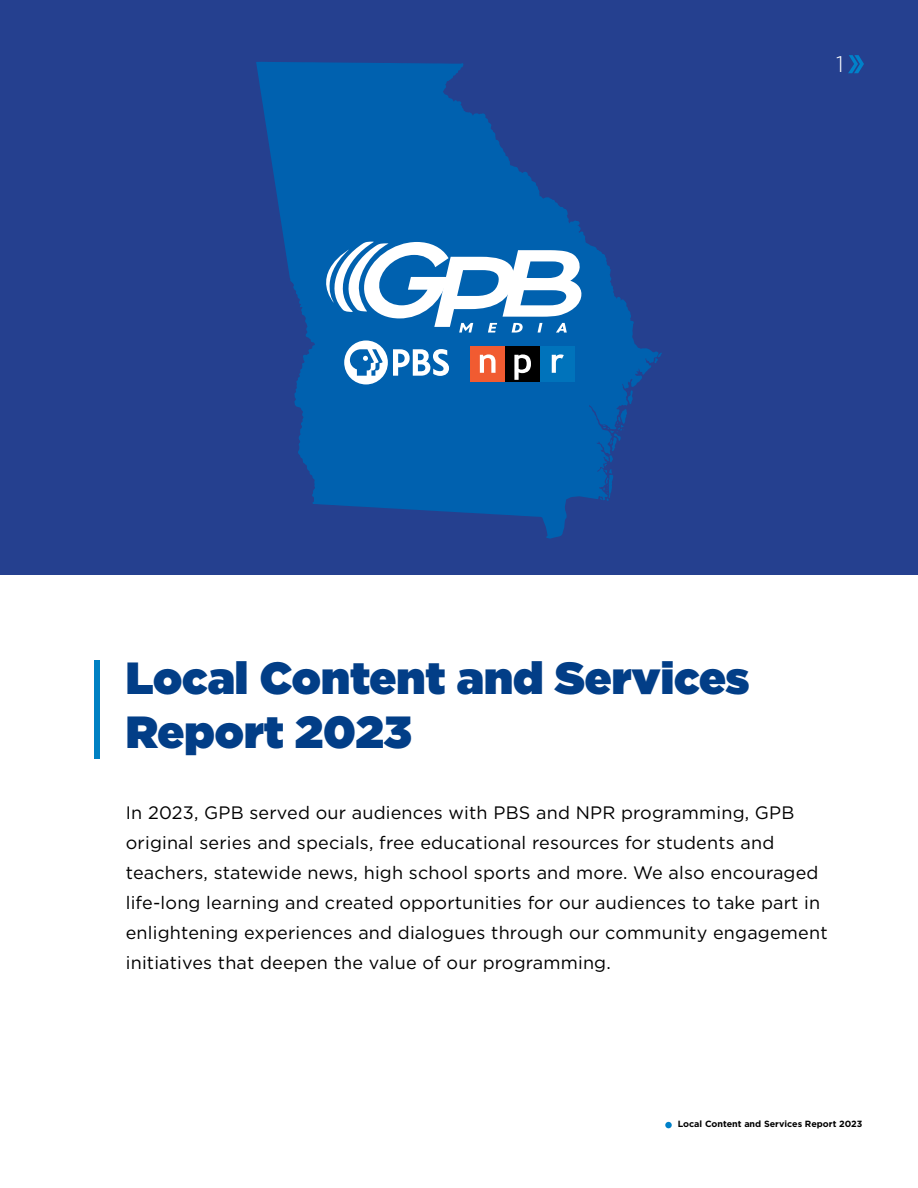
<style>
.page{position:relative;width:918px;height:1188px;background:#fff}
.page>*{position:absolute;margin:0;border:0;box-sizing:border-box;transform-origin:0 0}
.t1{font:900 45px/54px "Gotham";color:#023e87}
.t2{font:300 22.5px "Gotham";color:#fff}
.t3{font:18px/30px "Gotham";letter-spacing:.01em;color:#000}
.t4{font:700 9px "Gotham";color:#000}
</style>
<div class="page">
<div style="left:0;top:0;width:918px;height:575px;background:#25408f"></div>
<svg style="left:256px;top:62px;width:401px;height:477px;fill:#0061af"></svg>
<svg style="left:654px;top:352px;width:8px;height:11px"></svg>
<svg style="left:600px;top:390px;width:33px;height:111px"></svg>
<div style="left:344px;top:341px;width:44px;height:43px;background:#fff;border-radius:50%"></div>
<svg style="left:393px;top:349px;width:56px;height:27px;background:#8bb7da"></svg>
<svg style="left:350px;top:349px;width:33px;height:27px"></svg>
<div style="left:470px;top:346px;width:35px;height:35px;background:#f15b31"></div>
<div style="left:505px;top:346px;width:35px;height:35px;background:#000"></div>
<div style="left:540px;top:346px;width:35px;height:35px;background:#0073bb"></div>
<svg style="left:480px;top:354px;width:16px;height:19px"></svg>
<svg style="left:514px;top:354px;width:17px;height:26px"></svg>
<svg style="left:552px;top:354px;width:12px;height:19px"></svg>
<svg style="left:309px;top:242px;width:273px;height:91px;background:#6aa3d0"></svg>
<div style="left:94px;top:660px;width:6px;height:99px;background:#0081c3"></div>
<svg style="left:848px;top:55px;width:16px;height:18px"></svg>
<div style="left:665px;top:1122px;width:7px;height:6px;background:#0081c9;border-radius:50%"></div>
<p class="t2" style="left:836px;top:50px;width:9px">1</p>
<h1 class="t1" style="left:126px;top:650px;width:625px">Local Content and Services<br>Report 2023</h1>
<p class="t3" style="left:126px;top:797px;width:703px">In 2023, GPB served our audiences with PBS and NPR programming, GPB original series and specials, free educational resources for students and teachers, statewide news, high school sports and more. We also encouraged life-long learning and created opportunities for our audiences to take part in enlightening experiences and dialogues through our community engagement initiatives that deepen the value of our programming.</p>
<p class="t4" style="left:678px;top:1118px;width:186px">Local Content and Services Report 2023</p>
</div>
